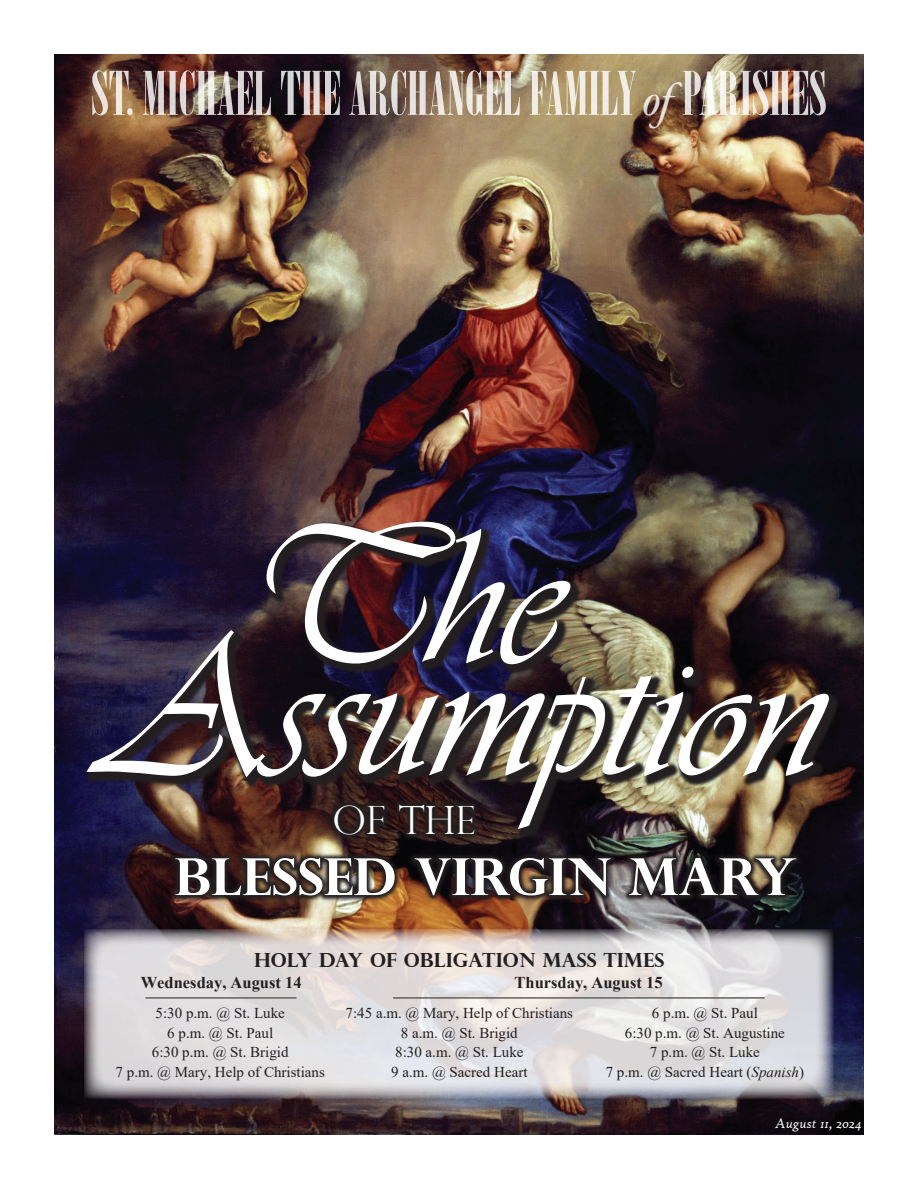
<style>
.page{position:relative;width:918px;height:1188px;background:#fff}
.page>*{position:absolute;margin:0;border:0;box-sizing:border-box;transform-origin:0 0}
.t1{font:201px "Vivaldii";color:#fff}
.t2{font:60px "Onyx";color:#fff}
.t3{font:700 51px "Perpetua Titling";color:#fff}
.t4{font:300 39px "Perpetua Titling";color:#fff}
.t5{font:700 19.5px "Perpetua Titling";color:#231f20}
.t6{font:700 16.5px "Times New Roman";color:#231f20}
.t7{font:15px/19.5px "Times New Roman";color:#231f20;text-align:center}
.t8{font:italic 15px "High Tower Text";color:#fff}
.s1{font-family:"Meno Display Condensed";font-weight:600;font-style:italic;font-size:45px}
.s2{font-style:italic}
</style>
<div class="page">
<img style="left:54px;top:54px;width:810px;height:1080px">
<img style="left:85px;top:520px;width:756px;height:321px">
<img style="left:169px;top:798px;width:633px;height:104px">
<svg style="left:84px;top:929px;width:750px;height:169px;fill:#dfdcdc"></svg>
<hr style="left:393px;top:997px;width:372px;height:2px;background:#64605c">
<hr style="left:145px;top:997px;width:152px;height:2px;background:#64605c">
<h2 class="t2" style="left:91px;top:59px;width:737px">ST. MICHAEL THE ARCHANGEL FAMILY <span class="s1">of</span> PARISHES</h2>
<h1 class="t1" style="left:243px;top:481px;width:317px">The</h1>
<h1 class="t1" style="left:101px;top:594px;width:723px">Assumption</h1>
<h3 class="t4" style="left:332px;top:796px;width:144px">of the</h3>
<h3 class="t3" style="left:175px;top:845px;width:624px">BLESSED VIRGIN MARY</h3>
<h3 class="t5" style="left:254px;top:947px;width:412px">HOLY DAY OF OBLIGATION MASS TIMES</h3>
<p class="t6" style="left:141px;top:971px;width:162px">Wednesday, August 14</p>
<p class="t6" style="left:515px;top:971px;width:150px">Thursday, August 15</p>
<p class="t7" style="left:116px;top:1003px;width:211px">5:30 p.m. @ St. Luke<br>6 p.m. @ St. Paul<br>6:30 p.m. @ St. Brigid<br>7 p.m. @ Mary, Help of Christians</p>
<p class="t7" style="left:346px;top:1003px;width:229px">7:45 a.m. @ Mary, Help of Christians<br>8 a.m. @ St. Brigid<br>8:30 a.m. @ St. Luke<br>9 a.m. @ Sacred Heart</p>
<p class="t7" style="left:606px;top:1003px;width:200px">6 p.m. @ St. Paul<br>6:30 p.m. @ St. Augustine<br>7 p.m. @ St. Luke<br>7 p.m. @ Sacred Heart (<span class="s2">Spanish</span>)</p>
<p class="t8" style="left:775px;top:1114px;width:88px">August 11, 2024</p>
</div>
